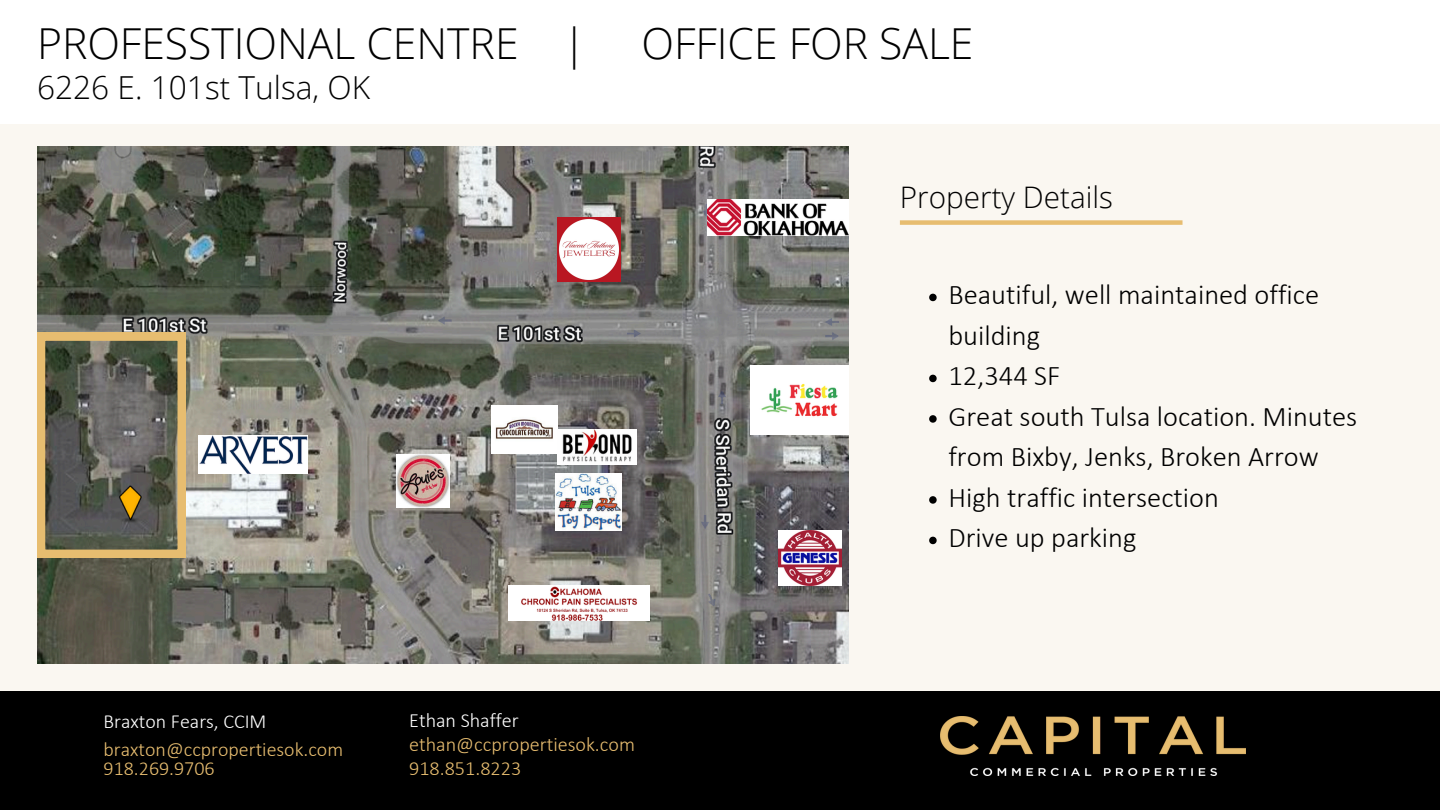
<style>
.page{position:relative;width:1440px;height:810px;background:#faf7f1}
.page>*{position:absolute;margin:0;border:0;box-sizing:border-box;transform-origin:0 0}
.t1{font:300 42.7px "Open Sans";color:#000}
.t2{font:300 31.7px "Open Sans";color:#000}
.t3{font:300 29.7px "Open Sans";color:#000}
.t4{font:300 28.6px/40.5px "Calibri";color:#000}
.t5{font:300 20.2px/24px "Calibri";color:#e7bd70}
.t6{font:300 20px "Calibri";color:#e7bd70}
.t7{font:300 20px "Calibri";color:#fff}
.s1{color:#fff}
</style>
<div class="page">
<div style="left:0;top:0;width:1440px;height:123px;background:#fff"></div>
<div style="left:900px;top:220px;width:283px;height:5px;background:#e7bd70"></div>
<div style="left:0;top:691px;width:1440px;height:119px;background:#000"></div>
<img style="left:940px;top:717px;width:306px;height:59px">
<img style="left:37px;top:146px;width:812px;height:517px">
<svg style="left:37px;top:333px;width:149px;height:225px;background:#726c57"></svg>
<img style="left:199px;top:435px;width:108px;height:38px">
<img style="left:396px;top:454px;width:54px;height:53px">
<img style="left:492px;top:405px;width:65px;height:49px">
<img style="left:557px;top:430px;width:80px;height:35px">
<img style="left:708px;top:199px;width:141px;height:36px">
<img style="left:557px;top:217px;width:64px;height:64px">
<img style="left:556px;top:473px;width:65px;height:57px">
<img style="left:751px;top:365px;width:98px;height:70px">
<img style="left:778px;top:530px;width:63px;height:55px">
<img style="left:509px;top:585px;width:140px;height:36px">
<svg style="left:929px;top:294px;width:8px;height:7px"></svg>
<svg style="left:929px;top:375px;width:8px;height:7px"></svg>
<svg style="left:929px;top:415px;width:8px;height:8px"></svg>
<svg style="left:929px;top:496px;width:8px;height:8px"></svg>
<svg style="left:929px;top:537px;width:8px;height:7px"></svg>
<p class="t1" style="left:37px;top:13px;width:550px">PROFESSTIONAL CENTRE |</p>
<p class="t1" style="left:641px;top:13px;width:334px">OFFICE FOR SALE</p>
<h2 class="t2" style="left:37px;top:65px;width:335px">6226 E. 101st Tulsa, OK</h2>
<p class="t3" style="left:900px;top:176px;width:215px">Property Details</p>
<p class="t7" style="left:104px;top:713px;width:164px">Braxton Fears, CCIM</p>
<p class="t6" style="left:104px;top:741px;width:241px">braxton@ccpropertiesok.com</p>
<p class="t6" style="left:104px;top:760px;width:113px">918.269.9706</p>
<p class="t5" style="left:409px;top:710px;width:227px"><span class="s1">Ethan Shaffer </span>ethan@ccpropertiesok.com<br>918.851.8223</p>
<p class="t4" style="left:948px;top:277px;width:372px">Beautiful, well maintained office building</p>
<p class="t4" style="left:948px;top:358px;width:113px">12,344 SF</p>
<p class="t4" style="left:948px;top:398px;width:410px">Great south Tulsa location. Minutes from Bixby, Jenks, Broken Arrow</p>
<p class="t4" style="left:948px;top:479px;width:272px">High traffic intersection</p>
<p class="t4" style="left:948px;top:520px;width:189px">Drive up parking</p>
</div>
